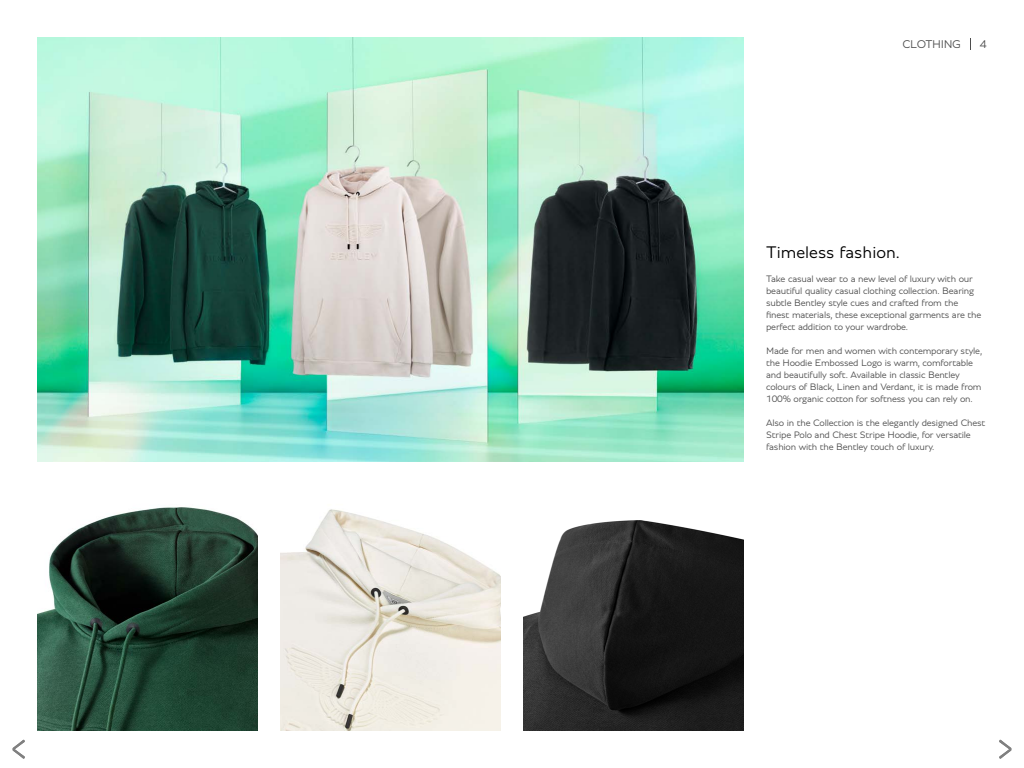
<style>
.page{position:relative;width:1024px;height:768px;background:#fff}
.page>*{position:absolute;margin:0;border:0;box-sizing:border-box;transform-origin:0 0}
.t1{font:300 18px "Bentley";color:#000}
.t2{font:300 12px "Bentley";letter-spacing:-.025em;color:#4d4d4d}
.t3{font:300 10px/12px "Bentley";letter-spacing:-.02em;color:#4d4d4d}
</style>
<div class="page">
<svg style="left:13px;top:740px;width:12px;height:19px"></svg>
<svg style="left:999px;top:740px;width:12px;height:19px"></svg>
<img style="left:38px;top:38px;width:706px;height:424px">
<svg style="left:970px;top:38px;width:1px;height:12px"></svg>
<img style="left:38px;top:507px;width:220px;height:223px">
<img style="left:523px;top:520px;width:221px;height:210px">
<img style="left:280px;top:509px;width:221px;height:221px">
<p class="t2" style="left:903px;top:36px;width:60px">CLOTHING</p>
<p class="t2" style="left:980px;top:36px;width:8px">4</p>
<h1 class="t1" style="left:766px;top:240px;width:135px">Timeless fashion.</h1>
<p class="t3" style="left:766px;top:273px;width:217px">Take casual wear to a new level of luxury with our beautiful quality casual clothing collection. Bearing subtle Bentley style cues and crafted from the finest materials, these exceptional garments are the perfect addition to your wardrobe.</p>
<p class="t3" style="left:766px;top:345px;width:218px">Made for men and women with contemporary style, the Hoodie Embossed Logo is warm, comfortable and beautifully soft. Available in classic Bentley colours of Black, Linen and Verdant, it is made from 100% organic cotton for softness you can rely on.</p>
<p class="t3" style="left:766px;top:417px;width:221px">Also in the Collection is the elegantly designed Chest<br>Stripe Polo and Chest Stripe Hoodie, for versatile fashion with the Bentley touch of luxury.</p>
</div>
